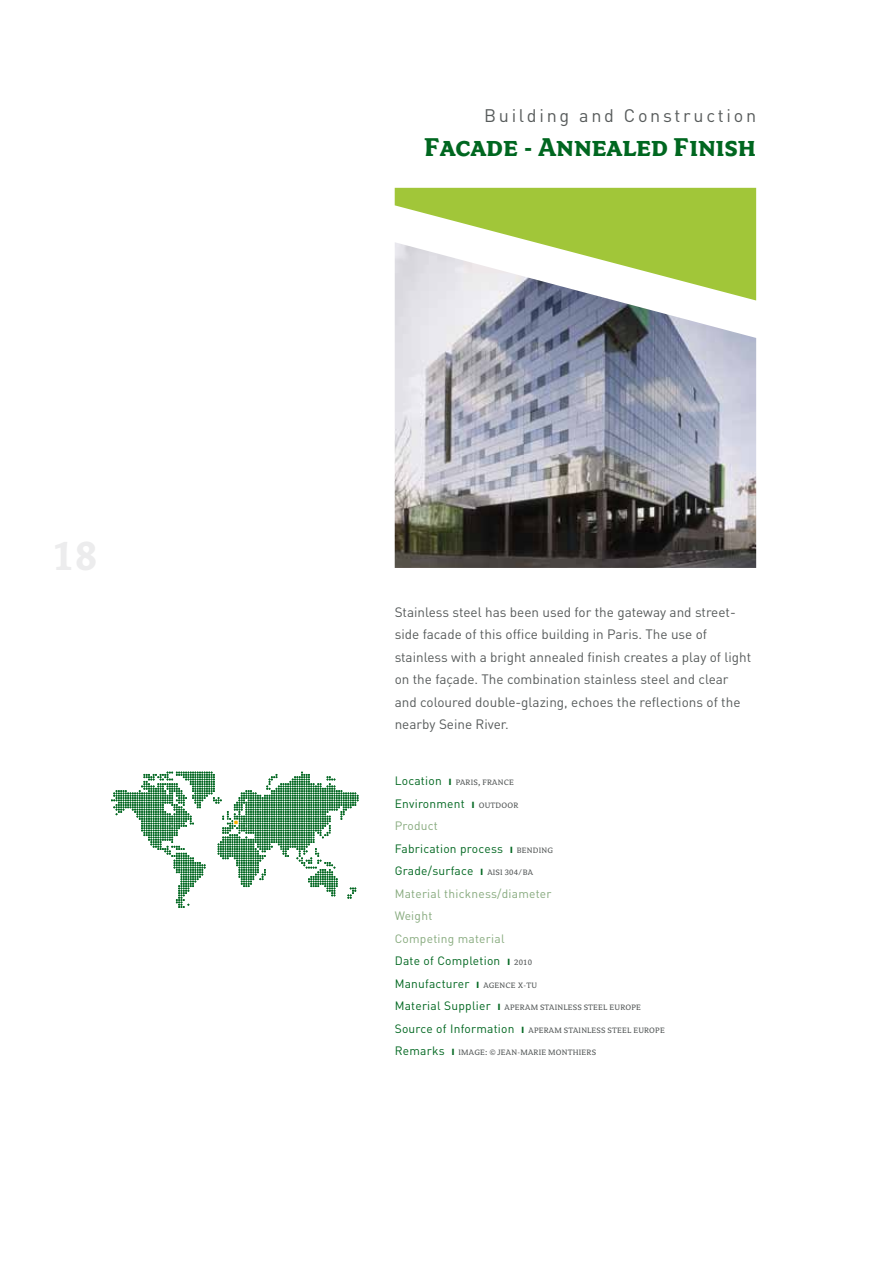
<style>
.page{position:relative;width:893px;height:1263px;background:#fff}
.page>*{position:absolute;margin:0;border:0;box-sizing:border-box;transform-origin:0 0}
.t1{font:28.5px "Avance Bold Caps";color:#006720}
.t2{font:18px "DIN";letter-spacing:.15em;color:#575b5b}
.t3{font:13.5px/22.5px "DIN";color:#575b5b}
.t4{font:12px/22.5px "DIN";letter-spacing:.02em;color:#006720}
.t5{font:8.7px "Avance Regular Caps";letter-spacing:.02em;color:#575b5b}
.s1{font-family:"DIN";font-size:12px;color:#006720}
.s2{font-family:"DIN";font-weight:700;font-size:12px;color:#006720}
.s3{font-weight:700}
.s4{font-family:"Avance Regular Caps";font-size:8.7px;color:#575b5b}
.s5{color:#87aa7e}
</style>
<div class="page">
<img style="left:395px;top:300px;width:361px;height:268px">
<svg style="left:395px;top:188px;width:361px;height:112px"></svg>
<svg style="left:111px;top:772px;width:248px;height:136px"></svg>
<h2 class="t2" style="left:484px;top:105px;width:273px">Building and Construction</h2>
<h1 class="t1" style="left:424px;top:132px;width:333px">Facade - Annealed Finish</h1>
<p class="t3" style="left:395px;top:601px;width:358px">Stainless steel has been used for the gateway and street&shy;side facade of this office building in Paris. The use of stainless with a bright annealed finish creates a play of light on the façade. The combination stainless steel and clear and coloured double-glazing, echoes the reflections of the nearby Seine River.</p>
<p class="t5" style="left:395px;top:778px;width:121px"><span class="s1">Location</span> <span class="s2">ı</span> PARIS, FRANCE</p>
<p class="t4" style="left:395px;top:792px;width:160px">Environment <span class="s3">ı</span> <span class="s4">OUTDOOR<br></span><span class="s5">Product<br></span>Fabrication process <span class="s3">ı</span> <span class="s4">BENDING<br></span>Grade/surface <span class="s3">ı</span> <span class="s4">AISI 304/BA<br></span><span class="s5">Material thickness/diameter<br>Weight<br>Competing material<br></span>Date of Completion <span class="s3">ı</span> <span class="s4">2010<br></span>Manufacturer <span class="s3">ı</span> <span class="s4">AGENCE X-TU</span></p>
<p class="t5" style="left:395px;top:1003px;width:248px"><span class="s1">Material Supplier</span> <span class="s2">ı</span> APERAM STAINLESS STEEL EUROPE</p>
<p class="t5" style="left:395px;top:1026px;width:272px"><span class="s1">Source of Information</span> <span class="s2">ı</span> APERAM STAINLESS STEEL EUROPE</p>
<p class="t5" style="left:395px;top:1048px;width:202px"><span class="s1">Remarks</span> <span class="s2">ı</span> IMAGE: © JEAN-MARIE MONTHIERS</p>
</div>
